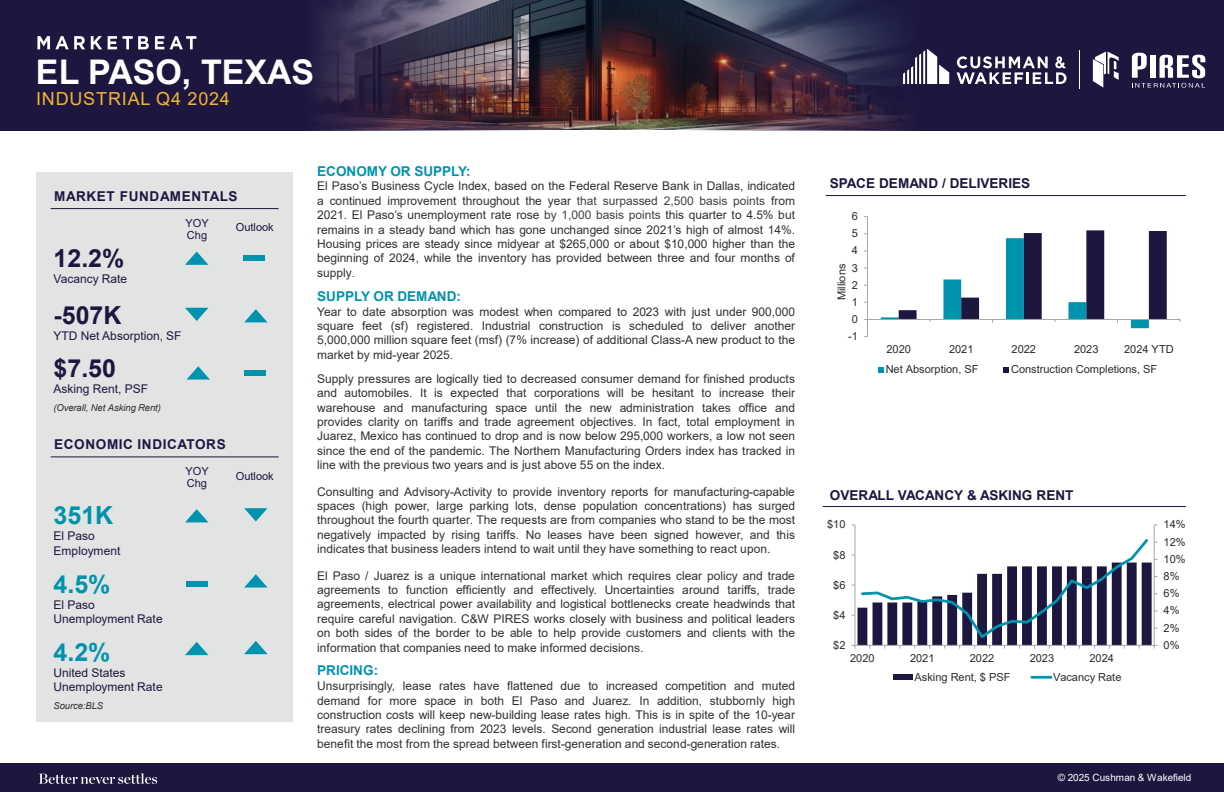
<style>
.page{position:relative;width:1224px;height:792px;background:#fff}
.page>*{position:absolute;margin:0;border:0;box-sizing:border-box;transform-origin:0 0}
.t1{font:700 34px "Arial";color:#fff}
.t2{font:700 25px "Arial";color:#1d1740}
.t3{font:700 25px "Arial";color:#0093ad}
.t4{font:18px "Arial";letter-spacing:.045em;color:#f1b434}
.t5{font:700 13.6px "Arial";letter-spacing:.005em;color:#1d1740}
.t6{font:700 13.6px "Arial";color:#0093ad}
.t7{font:700 13.6px "Arial";letter-spacing:.045em;color:#1d1740}
.t8{font:12px/14.4px "Arial";color:#2f3131;text-align:justify}
.t9{font:12px "Arial";letter-spacing:.005em;color:#1d1740}
.t10{font:11px "Arial";color:#2a2c2c}
.t11{font:11px "Arial";color:#1d1740}
.t12{font:10px "Arial";color:#fff}
.t13{font:italic 9.5px "Arial";letter-spacing:-.01em;color:#2f3131}
.s1{color:#3f4142}
.s2{font-size:11px}
</style>
<div class="page">
<div style="left:0;top:763px;width:1224px;height:29px;background:#1d1740"></div>
<div style="left:36px;top:172px;width:256px;height:550px;background:#e2e3e3"></div>
<hr style="left:826px;top:195px;width:360px;height:1px;background:#1d1740">
<hr style="left:823px;top:506px;width:363px;height:1px;background:#1d1740">
<hr style="left:51px;top:208px;width:228px;height:1px;background:#1d1740">
<hr style="left:51px;top:456px;width:228px;height:1px;background:#1d1740">
<svg style="left:39px;top:773px;width:118px;height:11px"></svg>
<img style="left:546px;top:0;width:132px;height:130px">
<svg style="left:0;top:0;width:546px;height:130px"></svg>
<svg style="left:678px;top:0;width:546px;height:130px"></svg>
<svg style="left:185px;top:252px;width:23px;height:13px"></svg>
<svg style="left:185px;top:308px;width:23px;height:13px"></svg>
<svg style="left:244px;top:309px;width:23px;height:13px"></svg>
<div style="left:244px;top:370px;width:21px;height:6px;background:#0093ad"></div>
<svg style="left:185px;top:509px;width:23px;height:13px"></svg>
<svg style="left:244px;top:508px;width:24px;height:14px"></svg>
<svg style="left:244px;top:574px;width:24px;height:14px"></svg>
<svg style="left:185px;top:642px;width:23px;height:13px"></svg>
<svg style="left:244px;top:641px;width:24px;height:13px"></svg>
<img style="left:36px;top:30px;width:161px;height:25px">
<svg style="left:1132px;top:53px;width:73px;height:35px"></svg>
<hr style="left:1079px;top:50px;width:1px;height:39px;background:#fff">
<svg style="left:903px;top:49px;width:46px;height:35px"></svg>
<svg style="left:957px;top:56px;width:110px;height:28px"></svg>
<svg style="left:1093px;top:52px;width:26px;height:36px"></svg>
<svg style="left:186px;top:366px;width:24px;height:14px"></svg>
<div style="left:186px;top:581px;width:21px;height:6px;background:#0093ad"></div>
<hr style="left:867px;top:217px;width:1px;height:120px;background:#a6a6a6">
<hr style="left:867px;top:319px;width:313px;height:1px;background:#a6a6a6">
<svg style="left:881px;top:230px;width:286px;height:98px"></svg>
<svg style="left:878px;top:367px;width:5px;height:6px"></svg>
<svg style="left:1003px;top:367px;width:6px;height:6px"></svg>
<hr style="left:1154px;top:525px;width:1px;height:120px;background:#a6a6a6">
<hr style="left:855px;top:525px;width:1px;height:120px;background:#a6a6a6">
<svg style="left:852px;top:537px;width:305px;height:112px"></svg>
<div style="left:893px;top:675px;width:20px;height:5px;background:#1d1740"></div>
<hr style="left:1032px;top:676px;width:19px;height:3px;background:#0093ad">
<div style="left:243px;top:255px;width:21px;height:6px;background:#0093ad"></div>
<p class="t1" style="left:36px;top:48px;width:280px">EL PASO, TEXAS</p>
<p class="t4" style="left:36px;top:86px;width:195px">INDUSTRIAL Q4 2024</p>
<p class="t7" style="left:54px;top:186px;width:185px">MARKET FUNDAMENTALS</p>
<p class="t11" style="left:185px;top:215px;width:25px">YOY</p>
<p class="t11" style="left:187px;top:227px;width:22px">Chg</p>
<p class="t2" style="left:54px;top:241px;width:72px">12.2%</p>
<p class="t9" style="left:54px;top:271px;width:75px">Vacancy Rate</p>
<p class="t2" style="left:54px;top:297px;width:70px">-507K</p>
<p class="t9" style="left:54px;top:327px;width:129px">YTD Net Absorption, SF</p>
<p class="t2" style="left:54px;top:351px;width:64px">$7.50</p>
<p class="t9" style="left:54px;top:381px;width:96px">Asking Rent, PSF</p>
<p class="t13" style="left:54px;top:402px;width:109px">(Overall, Net Asking Rent)</p>
<p class="t7" style="left:54px;top:435px;width:173px">ECONOMIC INDICATORS</p>
<p class="t3" style="left:53px;top:498px;width:61px">351K</p>
<p class="t9" style="left:54px;top:528px;width:43px">El Paso</p>
<p class="t9" style="left:54px;top:542px;width:68px">Employment</p>
<p class="t3" style="left:53px;top:566px;width:59px">4.5%</p>
<p class="t9" style="left:54px;top:596px;width:43px">El Paso</p>
<p class="t9" style="left:54px;top:611px;width:111px">Unemployment Rate</p>
<p class="t3" style="left:53px;top:634px;width:59px">4.2%</p>
<p class="t9" style="left:54px;top:664px;width:74px">United States</p>
<p class="t9" style="left:54px;top:679px;width:111px">Unemployment Rate</p>
<p class="t13" style="left:54px;top:700px;width:51px">Source:BLS</p>
<p class="t11" style="left:185px;top:463px;width:25px">YOY</p>
<p class="t11" style="left:187px;top:475px;width:22px">Chg</p>
<p class="t11" style="left:236px;top:220px;width:40px">Outlook</p>
<p class="t11" style="left:236px;top:468px;width:40px">Outlook</p>
<p class="t6" style="left:317px;top:161px;width:155px">ECONOMY OR SUPPLY:</p>
<p class="t8" style="left:317px;top:179px;width:479px">El Paso’s Business Cycle Index, based on the Federal Reserve Bank in Dallas, indicated a continued improvement throughout the year <span class="s1">that surpassed 2,500 basis points</span> from 2021. El Paso’s unemployment rate rose <span class="s1">by 1,000 basis points</span> this quarter to 4.5% but remains in a steady band which has gone unchanged since 2021’s high of almost 14%.<br>Housing prices are steady since midyear at $265,000 or about $10,000 higher than the beginning of 2024, while the inventory has provided between three and four months of supply<span class="s2">.</span></p>
<p class="t6" style="left:317px;top:286px;width:145px">SUPPLY OR DEMAND:</p>
<p class="t8" style="left:317px;top:304px;width:479px">Year to date absorption was modest when compared to 2023 with just under 900,000 square feet (sf) registered. Industrial construction is scheduled to deliver another 5,000,000 million square feet (msf) (7% increase) of additional Class-A new product to the market by mid-year 2025.</p>
<p class="t8" style="left:317px;top:371px;width:479px">Supply pressures are logically tied to decreased consumer demand for finished products and automobiles. It is expected that corporations will be hesitant to increase their warehouse and manufacturing space until the new administration takes office and provides clarity on tariffs and trade agreement objectives. In fact, total employment in Juarez, Mexico has continued to drop and is now below 295,000 workers, a low not seen since the end of the pandemic. The Northern Manufacturing Orders index has tracked in line with the previous two years and is just above 55 on the index.</p>
<p class="t8" style="left:317px;top:484px;width:479px">Consulting and Advisory-Activity to provide inventory reports for manufacturing-capable spaces (high power, large parking lots, dense population concentrations) has surged throughout the fourth quarter. The requests are from companies who stand to be the most negatively impacted by rising tariffs. No leases have been signed however, and this indicates that business leaders intend to wait until they have something to react upon.</p>
<p class="t8" style="left:317px;top:568px;width:479px">El Paso / Juarez is a unique international market which requires clear policy and trade agreements to function efficiently and effectively. Uncertainties around tariffs, trade agreements, electrical power availability and logistical bottlenecks create headwinds that require careful navigation. C&amp;W PIRES works closely with business and political leaders on both sides of the border to be able to help provide customers and clients with the information that companies need to make informed decisions.</p>
<p class="t6" style="left:317px;top:661px;width:63px">PRICING:</p>
<p class="t8" style="left:317px;top:679px;width:479px">Unsurprisingly, lease rates have flattened due to increased competition and muted demand for more space in both El Paso and Juarez. In addition, stubbornly high construction costs will keep new-building lease rates high. This is in spite of the 10-year treasury rates declining from 2023 levels. Second generation industrial lease rates will benefit the most from the spread between first-generation and second-generation rates.</p>
<p class="t5" style="left:830px;top:173px;width:202px">SPACE DEMAND / DELIVERIES</p>
<p class="t10" style="left:852px;top:209px;width:8px">6</p>
<p class="t10" style="left:852px;top:226px;width:8px">5</p>
<p class="t10" style="left:852px;top:243px;width:8px">4</p>
<p class="t10" style="left:852px;top:260px;width:8px">3</p>
<p class="t10" style="left:834px;top:300px;width:38px;rotate:-90deg">Millions</p>
<p class="t10" style="left:852px;top:277px;width:8px">2</p>
<p class="t10" style="left:852px;top:294px;width:8px">1</p>
<p class="t10" style="left:852px;top:312px;width:8px">0</p>
<p class="t10" style="left:848px;top:329px;width:11px">-1</p>
<p class="t10" style="left:886px;top:342px;width:26px">2020</p>
<p class="t10" style="left:949px;top:342px;width:26px">2021</p>
<p class="t10" style="left:1012px;top:342px;width:26px">2022</p>
<p class="t10" style="left:1074px;top:342px;width:26px">2023</p>
<p class="t10" style="left:1124px;top:342px;width:51px">2024 YTD</p>
<p class="t10" style="left:886px;top:362px;width:95px">Net Absorption, SF</p>
<p class="t10" style="left:1011px;top:362px;width:148px">Construction Completions, SF</p>
<p class="t5" style="left:830px;top:485px;width:245px">OVERALL VACANCY &amp; ASKING RENT</p>
<p class="t10" style="left:827px;top:517px;width:20px">$10</p>
<p class="t10" style="left:833px;top:547px;width:14px">$8</p>
<p class="t10" style="left:833px;top:577px;width:14px">$6</p>
<p class="t10" style="left:833px;top:607px;width:14px">$4</p>
<p class="t10" style="left:833px;top:637px;width:14px">$2</p>
<p class="t10" style="left:850px;top:651px;width:26px">2020</p>
<p class="t10" style="left:910px;top:651px;width:26px">2021</p>
<p class="t10" style="left:970px;top:651px;width:26px">2022</p>
<p class="t10" style="left:1030px;top:651px;width:26px">2023</p>
<p class="t10" style="left:1090px;top:651px;width:26px">2024</p>
<p class="t10" style="left:915px;top:669px;width:98px">Asking Rent, $ PSF</p>
<p class="t10" style="left:1053px;top:669px;width:70px">Vacancy Rate</p>
<p class="t10" style="left:1164px;top:517px;width:24px">14%</p>
<p class="t10" style="left:1164px;top:534px;width:24px">12%</p>
<p class="t10" style="left:1164px;top:551px;width:24px">10%</p>
<p class="t10" style="left:1164px;top:569px;width:17px">8%</p>
<p class="t10" style="left:1164px;top:586px;width:17px">6%</p>
<p class="t10" style="left:1164px;top:603px;width:17px">4%</p>
<p class="t10" style="left:1164px;top:620px;width:17px">2%</p>
<p class="t10" style="left:1164px;top:637px;width:17px">0%</p>
<p class="t12" style="left:1058px;top:771px;width:135px">© 2025 Cushman &amp; Wakefield</p>
</div>
